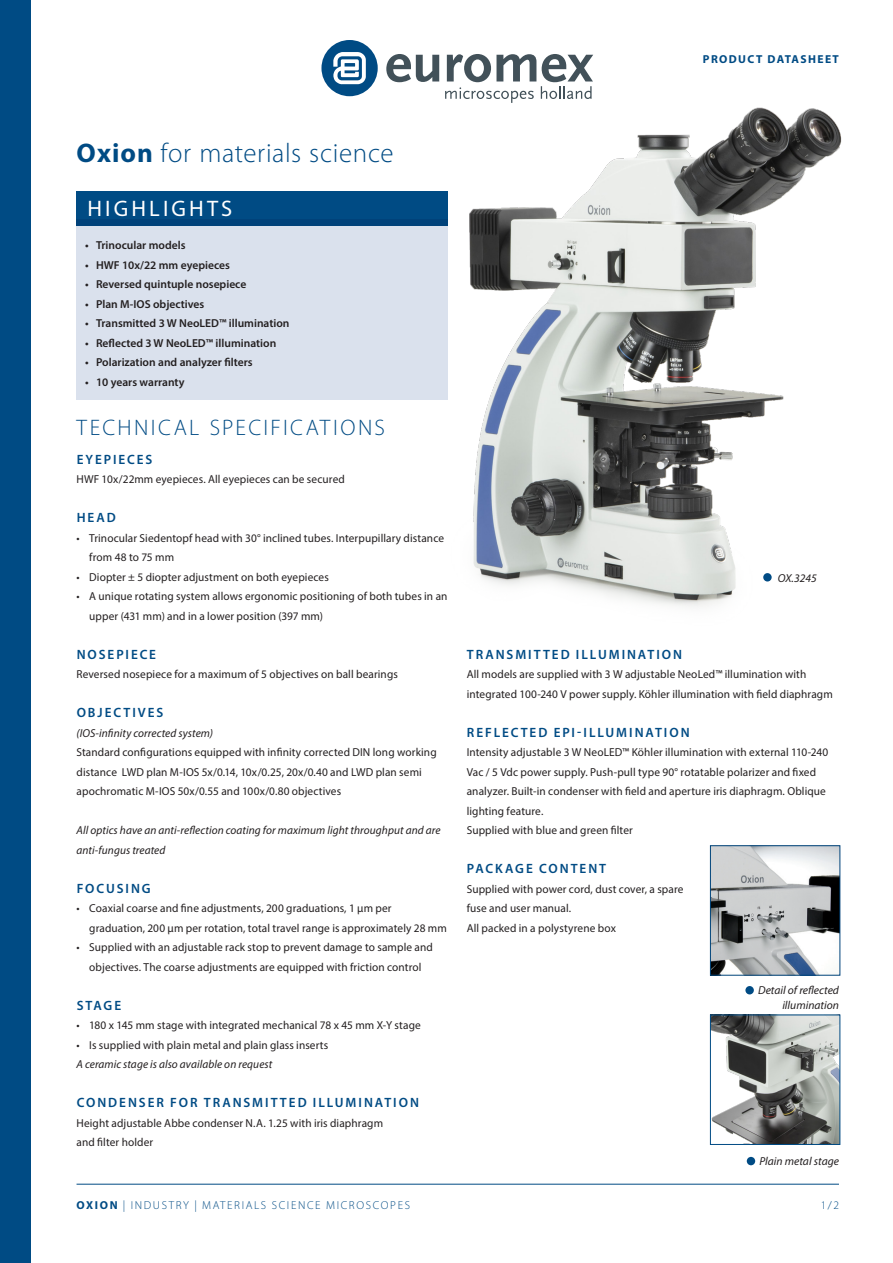
<style>
.page{position:relative;width:893px;height:1263px;background:#fff}
.page>*{position:absolute;margin:0;border:0;box-sizing:border-box;transform-origin:0 0}
.j_productkop{font:300 27px "Myriad Pro";letter-spacing:.025em;color:#004b84}
.j_product_onder_kop{font:300 22.5px "Myriad Pro";letter-spacing:.105em;color:#004b84}
.j_highlights{font:22.5px "Myriad Pro";letter-spacing:.14em;color:#fff}
.j_tussenkop{font:600 13.5px "Myriad Pro";letter-spacing:.15em;color:#004b84}
.j_plat{font:11.55px/19.5px "Myriad Pro";letter-spacing:.01em;color:#231f20}
.j_specs_bullits{font:600 11.55px "Myriad Pro";color:#231f20}
.j_plat-2{font:italic 11.55px/19.5px "Myriad Pro";letter-spacing:.01em;color:#231f20}
.j_onderschrift{font:italic 11.55px "Myriad Pro";color:#231f20}
.t1{font:300 11.55px "Myriad Pro";letter-spacing:.14em;color:#004b84}
.t2{font:700 11.55px "Myriad Pro";letter-spacing:.12em;color:#004b84}
.s1{font-weight:700}
</style>
<div class="page">
<svg style="left:321px;top:40px;width:57px;height:56px"></svg>
<svg style="left:386px;top:54px;width:53px;height:28px"></svg>
<svg style="left:446px;top:54px;width:147px;height:18px"></svg>
<div style="left:77px;top:191px;width:371px;height:34px;background:#004b84"></div>
<div style="left:0;top:0;width:30px;height:1263px;background:#004b84"></div>
<hr style="left:77px;top:1184px;width:762px;height:1px;background:#004b84">
<div style="left:77px;top:219px;width:371px;height:181px;background:#dae1ed"></div>
<img style="left:427px;top:72px;width:415px;height:535px">
<img style="left:712px;top:1017px;width:126px;height:126px">
<div style="left:710px;top:1015px;width:130px;height:130px;border:1px solid #004b84"></div>
<img style="left:712px;top:847px;width:126px;height:126px">
<div style="left:710px;top:845px;width:130px;height:130px;border:1px solid #00447b"></div>
<div style="left:747px;top:1157px;width:8px;height:8px;background:#004b84;border-radius:50%"></div>
<div style="left:745px;top:986px;width:9px;height:8px;background:#004b84;border-radius:50%"></div>
<p class="t2" style="left:703px;top:51px;width:138px">PRODUCT DATASHEET</p>
<p class="j_productkop" style="left:77px;top:136px;width:319px"><span class="s1">Oxion</span> for materials science</p>
<p class="j_highlights" style="left:87px;top:194px;width:146px">HIGHLIGHTS</p>
<p class="j_specs_bullits" style="left:85px;top:238px;width:102px">• Trinocular models</p>
<p class="j_specs_bullits" style="left:85px;top:257px;width:146px">• HWF 10x/22 mm eyepieces</p>
<p class="j_specs_bullits" style="left:85px;top:277px;width:163px">• Reversed quintuple nosepiece</p>
<p class="j_specs_bullits" style="left:85px;top:296px;width:121px">• Plan M-IOS objectives</p>
<p class="j_specs_bullits" style="left:85px;top:316px;width:206px">• Transmitted 3 W NeoLED™ illumination</p>
<p class="j_specs_bullits" style="left:85px;top:335px;width:193px">• Reflected 3 W NeoLED™ illumination</p>
<p class="j_specs_bullits" style="left:85px;top:355px;width:169px">• Polarization and analyzer filters</p>
<p class="j_specs_bullits" style="left:85px;top:374px;width:101px">• 10 years warranty</p>
<p class="j_product_onder_kop" style="left:77px;top:414px;width:310px">TECHNICAL SPECIFICATIONS</p>
<p class="j_tussenkop" style="left:77px;top:450px;width:77px">EYEPIECES</p>
<p class="j_plat" style="left:77px;top:469px;width:270px">HWF 10x/22mm eyepieces. All eyepieces can be secured</p>
<p class="j_tussenkop" style="left:77px;top:509px;width:41px">HEAD</p>
<p class="j_plat" style="left:89px;top:528px;width:356px;text-indent:-13px">• Trinocular Siedentopf head with 30° inclined tubes. Interpupillary distance from 48 to 75 mm</p>
<p class="j_plat" style="left:77px;top:567px;width:254px">• Diopter ± 5 diopter adjustment on both eyepieces</p>
<p class="j_plat" style="left:89px;top:586px;width:360px;text-indent:-13px">• A unique rotating system allows ergonomic positioning of both tubes in an upper (431 mm) and in a lower position (397 mm)</p>
<p class="j_tussenkop" style="left:77px;top:645px;width:81px">NOSEPIECE</p>
<p class="j_plat" style="left:77px;top:664px;width:323px">Reversed nosepiece for a maximum of 5 objectives on ball bearings</p>
<p class="j_tussenkop" style="left:77px;top:704px;width:88px">OBJECTIVES</p>
<p class="j_plat-2" style="left:77px;top:723px;width:138px">(IOS-infinity corrected system)</p>
<p class="j_plat" style="left:77px;top:742px;width:362px">Standard configurations equipped with infinity corrected DIN long working distance LWD plan M-IOS 5x/0.14, 10x/0.25, 20x/0.40 and LWD plan semi apochromatic M-IOS 50x/0.55 and 100x/0.80 objectives</p>
<p class="j_plat-2" style="left:77px;top:820px;width:366px">All optics have an anti-reflection coating for maximum light throughput and are anti-fungus treated</p>
<p class="j_tussenkop" style="left:77px;top:879px;width:76px">FOCUSING</p>
<p class="j_plat" style="left:89px;top:898px;width:359px;text-indent:-13px">• Coaxial coarse and fine adjustments, 200 graduations, 1 μm per graduation, 200 μm per rotation, total travel range is approximately 28 mm</p>
<p class="j_plat" style="left:77px;top:937px;width:358px;text-align:center">• Supplied with an adjustable rack stop to prevent damage to sample and objectives. The coarse adjustments are equipped with friction control</p>
<p class="j_tussenkop" style="left:77px;top:996px;width:46px">STAGE</p>
<p class="j_plat" style="left:77px;top:1015px;width:346px">• 180 x 145 mm stage with integrated mechanical 78 x 45 mm X-Y stage</p>
<p class="j_plat" style="left:77px;top:1035px;width:253px">• Is supplied with plain metal and plain glass inserts</p>
<p class="j_plat-2" style="left:77px;top:1054px;width:197px">A ceramic stage is also available on request</p>
<p class="j_tussenkop" style="left:77px;top:1094px;width:344px">CONDENSER FOR TRANSMITTED ILLUMINATION</p>
<p class="j_plat" style="left:77px;top:1113px;width:308px">Height adjustable Abbe condenser N.A. 1.25 with iris diaphragm and filter holder</p>
<p class="t1" style="left:77px;top:1198px;width:335px"><span class="s1">OXION</span> | INDUSTRY | MATERIALS SCIENCE MICROSCOPES</p>
<p class="j_onderschrift" style="left:778px;top:570px;width:40px">OX.3245</p>
<p class="j_tussenkop" style="left:467px;top:645px;width:217px">TRANSMITTED ILLUMINATION</p>
<p class="j_plat" style="left:467px;top:664px;width:368px">All models are supplied with 3 W adjustable NeoLed™ illumination with integrated 100-240 V power supply. Köhler illumination with field diaphragm</p>
<p class="j_tussenkop" style="left:467px;top:723px;width:224px">REFLECTED EPI-ILLUMINATION</p>
<p class="j_plat" style="left:467px;top:742px;width:363px">Intensity adjustable 3 W NeoLED™ Köhler illumination with external 110-240<br>Vac / 5 Vdc power supply. Push-pull type 90° rotatable polarizer and fixed analyzer. Built-in condenser with field and aperture iris diaphragm. Oblique lighting feature.</p>
<p class="j_plat" style="left:467px;top:820px;width:168px">Supplied with blue and green filter</p>
<p class="j_tussenkop" style="left:467px;top:860px;width:141px">PACKAGE CONTENT</p>
<p class="j_plat" style="left:467px;top:879px;width:218px">Supplied with power cord, dust cover, a spare fuse and user manual.<br>All packed in a polystyrene box</p>
<p class="j_onderschrift" style="left:758px;top:983px;width:82px">Detail of reflected</p>
<p class="j_onderschrift" style="left:782px;top:998px;width:58px">illumination</p>
<p class="j_onderschrift" style="left:759px;top:1154px;width:81px">Plain metal stage</p>
<p class="t1" style="left:821px;top:1198px;width:20px">1/2</p>
</div>
